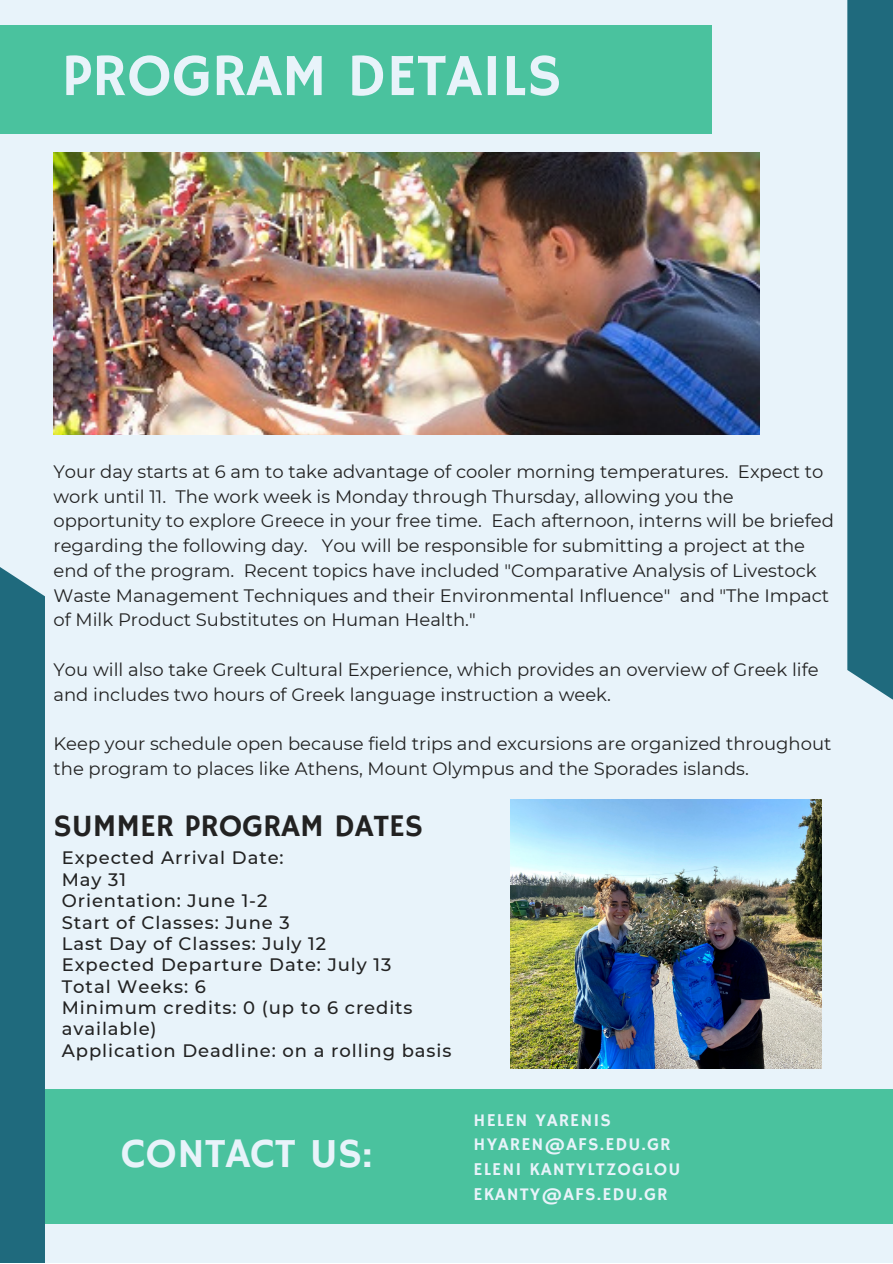
<style>
.page{position:relative;width:893px;height:1264px;background:#fff}
.page>*{position:absolute;margin:0;border:0;box-sizing:border-box;transform-origin:0 0}
.t1{font:60px "Hammersmith One";color:#e8f3fa}
.t2{font:42px "Hammersmith One";color:#e8f3fa}
.t3{font:31.5px "Hammersmith One";color:#222}
.t4{font:18px/24.8px "Montserrat";color:#222}
.t5{font:500 18px/21.3px "Montserrat";letter-spacing:.05em;color:#222}
.t6{font:18px "Hammersmith One";letter-spacing:.06em;color:#e8f3fa}
</style>
<div class="page">
<div style="left:0;top:0;width:892px;height:1262px;background:#e8f3fa"></div>
<img style="left:511px;top:800px;width:310px;height:268px">
<img style="left:53px;top:153px;width:706px;height:282px">
<div style="left:0;top:567px;width:45px;height:695px;background:#1f6a7d"></div>
<div style="left:847px;top:0;width:45px;height:699px;background:#1f6a7d"></div>
<div style="left:45px;top:1089px;width:847px;height:135px;background:#4ac29e"></div>
<div style="left:0;top:25px;width:711px;height:108px;background:#4ac29e"></div>
<p class="t1" style="left:62px;top:41px;width:501px">PROGRAM DETAILS</p>
<p class="t4" style="left:53px;top:459px;width:781px">Your day starts at 6 am to take advantage of cooler morning temperatures. Expect to work until 11. The work week is Monday through Thursday, allowing you the opportunity to explore Greece in your free time. Each afternoon, interns will be briefed regarding the following day. You will be responsible for submitting a project at the end of the program. Recent topics have included "Comparative Analysis of Livestock Waste Management Techniques and their Environmental Influence" and "The Impact of Milk Product Substitutes on Human Health."</p>
<p class="t4" style="left:53px;top:657px;width:766px">You will also take Greek Cultural Experience, which provides an overview of Greek life and includes two hours of Greek language instruction a week.</p>
<p class="t4" style="left:53px;top:731px;width:779px">Keep your schedule open because field trips and excursions are organized throughout the program to places like Athens, Mount Olympus and the Sporades islands.</p>
<p class="t3" style="left:53px;top:807px;width:371px">SUMMER PROGRAM DATES</p>
<p class="t5" style="left:62px;top:847px;width:223px">Expected Arrival Date:</p>
<p class="t5" style="left:62px;top:868px;width:66px">May 31</p>
<p class="t5" style="left:62px;top:890px;width:207px">Orientation: June 1-2</p>
<p class="t5" style="left:62px;top:911px;width:229px">Start of Classes: June 3</p>
<p class="t5" style="left:62px;top:932px;width:266px">Last Day of Classes: July 12</p>
<p class="t5" style="left:62px;top:954px;width:331px">Expected Departure Date: July 13</p>
<p class="t5" style="left:62px;top:975px;width:146px">Total Weeks: 6</p>
<p class="t5" style="left:62px;top:996px;width:352px">Minimum credits: 0 (up to 6 credits available)</p>
<p class="t5" style="left:62px;top:1039px;width:391px">Application Deadline: on a rolling basis</p>
<p class="t2" style="left:121px;top:1129px;width:253px">CONTACT US:</p>
<p class="t6" style="left:473px;top:1109px;width:139px">HELEN YARENIS</p>
<p class="t6" style="left:473px;top:1134px;width:198px">HYAREN@AFS.EDU.GR</p>
<p class="t6" style="left:473px;top:1158px;width:208px">ELENI KANTYLTZOGLOU</p>
<p class="t6" style="left:473px;top:1183px;width:195px">EKANTY@AFS.EDU.GR</p>
</div>
